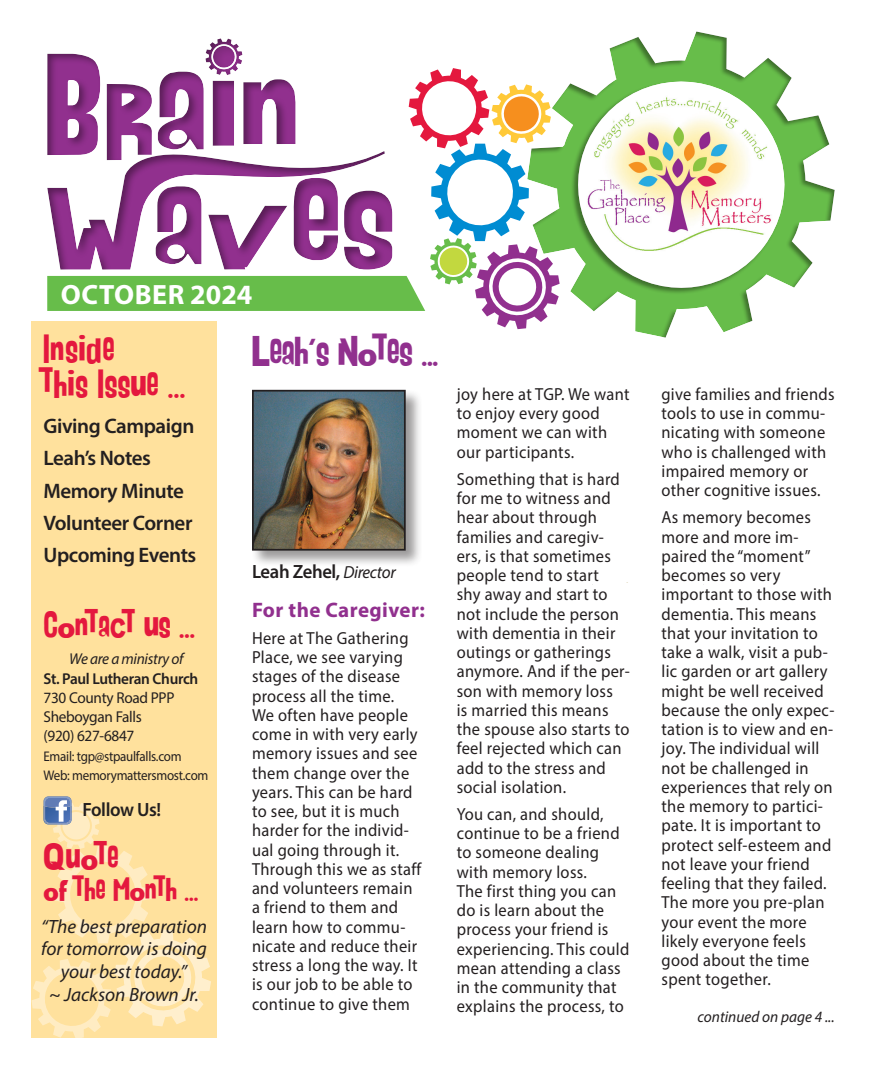
<style>
.page{position:relative;width:882px;height:1071px;background:#fff}
.page>*{position:absolute;margin:0;border:0;box-sizing:border-box;transform-origin:0 0}
.t1{font:33.25px "AHDN";letter-spacing:-.01em;color:#91308e}
.t2{font:31.5px/35px "AHDN";letter-spacing:.01em;color:#e4183e}
.t3{font:29.75px "AHDN";color:#e4183e}
.t4{font:700 28px "Myriad Pro";letter-spacing:.02em;color:#fff}
.t5{font:26.25px "AHDN";color:#e4183e}
.t6{font:600 21px/32.4px "Myriad Pro";letter-spacing:-.02em;color:#231f20}
.t7{font:700 21px "Myriad Pro";letter-spacing:.02em;color:#91308e}
.t8{font:italic 19.25px/22.8px "Myriad Pro";color:#231f20;text-align:center}
.t9{font:600 19.25px "Myriad Pro";letter-spacing:-.02em;color:#231f20}
.t10{font:17.5px/19.2px "Myriad Pro";letter-spacing:.02em;color:#231f20;scale:.94 1}
.t11{font:15.75px/19.2px "Myriad Pro";letter-spacing:-.02em;color:#231f20}
.t12{font:italic 15.75px "Myriad Pro";letter-spacing:-.005em;color:#231f20}
.t13{font:600 15.75px "Myriad Pro";letter-spacing:-.02em;color:#231f20}
.t14{font:14px/19.2px "Myriad Pro";letter-spacing:-.02em;color:#231f20;scale:.93 1}
.s1{font-weight:400;font-style:italic;font-size:17.5px}
</style>
<div class="page">
<div style="left:527px;top:24px;width:323px;height:317px;background:#231f20;opacity:.45"></div>
<svg style="left:47px;top:36px;width:513px;height:293px"></svg>
<div style="left:251px;top:389px;width:172px;height:178px;background:#231f20;opacity:.45"></div>
<img style="left:255px;top:393px;width:148px;height:155px">
<div style="left:252px;top:390px;width:154px;height:161px;border:2px solid #231f20"></div>
<div style="left:32px;top:321px;width:185px;height:717px;background:#ffe19d"></div>
<svg style="left:31px;top:796px;width:180px;height:242px"></svg>
<h3 class="t4" style="left:61px;top:277px;width:193px">OCTOBER 2024</h3>
<h2 class="t2" style="left:43px;top:334px;width:144px">Inside<br>this Issue ...</h2>
<p class="t6" style="left:43px;top:409px;width:154px">Giving Campaign<br>Leah’s Notes<br>Memory Minute<br>Volunteer Corner<br>Upcoming Events</p>
<h3 class="t3" style="left:43px;top:609px;width:153px">Contact us ...</h3>
<p class="t12" style="left:69px;top:649px;width:116px">We are a ministry of</p>
<p class="t13" style="left:43px;top:668px;width:156px">St. Paul Lutheran Church</p>
<p class="t11" style="left:43px;top:688px;width:133px">730 County Road PPP<br>Sheboygan Falls (920) 627-6847</p>
<p class="t14" style="left:43px;top:746px;width:179px">Email: tgp@stpaulfalls.com<br>Web: memorymattersmost.com</p>
<p class="t9" style="left:83px;top:797px;width:80px">Follow Us!</p>
<h3 class="t3" style="left:43px;top:841px;width:77px">Quote</h3>
<h3 class="t5" style="left:43px;top:875px;width:156px">of the Month ...</h3>
<p class="t8" style="left:41px;top:915px;width:167px">“The best preparation for tomorrow is doing your best today.”<br>~ Jackson Brown Jr.</p>
<h1 class="t1" style="left:252px;top:333px;width:188px">Leah's Notes ...</h1>
<p class="t9" style="left:252px;top:559px;width:145px">Leah Zehel, <span class="s1">Director</span></p>
<p class="t7" style="left:252px;top:596px;width:174px">For the Caregiver:</p>
<p class="t10" style="left:252px;top:628px;width:182px">Here at The Gathering<br>Place, we see varying stages of the disease process all the time.<br>We often have people come in with very early memory issues and see them change over the years. This can be hard to see, but it is much harder for the individ&shy;ual going through it.<br>Through this we as staff and volunteers remain a friend to them and learn how to commu&shy;nicate and reduce their stress a long the way. It is our job to be able to continue to give them</p>
<p class="t10" style="left:457px;top:384px;width:185px">joy here at TGP. We want to enjoy every good moment we can with our participants.</p>
<p class="t10" style="left:457px;top:469px;width:186px">Something that is hard for me to witness and hear about through families and caregiv&shy;ers, is that sometimes people tend to start<br>shy away and start to not include the person with dementia in their outings or gatherings anymore. And if the per&shy;son with memory loss<br>is married this means the spouse also starts to feel rejected which can add to the stress and social isolation.</p>
<p class="t10" style="left:457px;top:804px;width:185px">You can, and should, continue to be a friend to someone dealing with memory loss.<br>The first thing you can do is learn about the process your friend is experiencing. This could mean attending a class in the community that explains the process, to</p>
<p class="t10" style="left:662px;top:384px;width:186px">give families and friends tools to use in commu&shy;nicating with someone who is challenged with impaired memory or other cognitive issues.</p>
<p class="t10" style="left:662px;top:508px;width:185px">As memory becomes more and more im&shy;paired the “moment” becomes so very important to those with dementia. This means that your invitation to take a walk, visit a pub&shy;lic garden or art gallery might be well received because the only expec&shy;tation is to view and en&shy;joy. The individual will not be challenged in experiences that rely on the memory to partici&shy;pate. It is important to protect self-esteem and not leave your friend feeling that they failed.<br>The more you pre-plan your event the more likely everyone feels good about the time spent together.</p>
<p class="t12" style="left:698px;top:1007px;width:139px">continued on page 4 ...</p>
</div>
